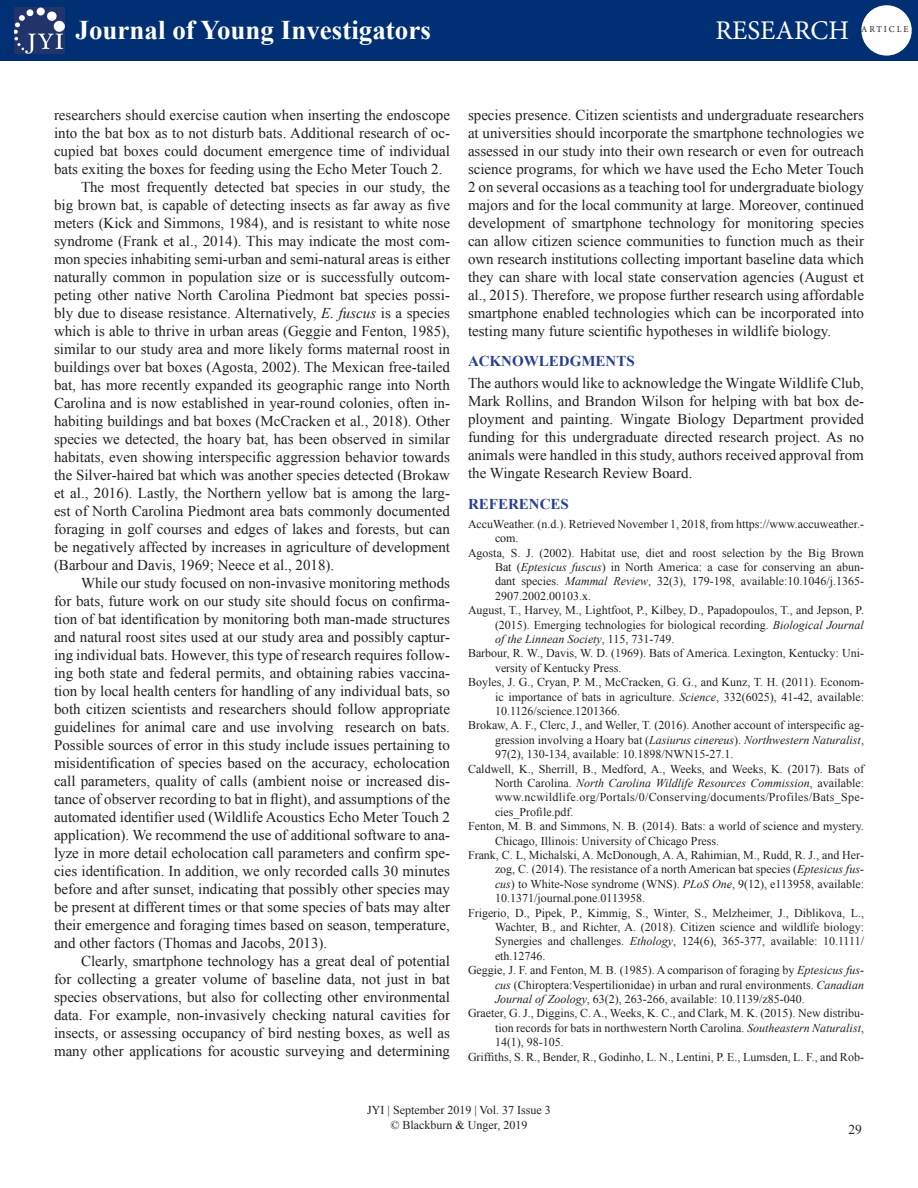
<style>
.page{position:relative;width:918px;height:1188px;background:#fff}
.page>*{position:absolute;margin:0;border:0;box-sizing:border-box;transform-origin:0 0}
.t1{font:700 27px "Times New Roman";color:#fff}
.t2{font:27px "Minion Pro";color:#fff}
.t3{font:15px/18px "Times New Roman";color:#231f20;text-align:justify}
.t4{font:700 15px "Times New Roman";color:#253f8e}
.t5{font:13.5px "Times New Roman";color:#231f20}
.t6{font:12px/14.4px "Times New Roman";color:#231f20;text-align:justify}
.t7{font:9px "Minion Pro";letter-spacing:.21em;color:#231f20}
.s1{font-style:italic}
</style>
<div class="page">
<div style="left:0;top:0;width:918px;height:61px;background:#002f73"></div>
<div style="left:861px;top:5px;width:51px;height:51px;background:#fff;border-radius:50%"></div>
<img style="left:14px;top:7px;width:51px;height:47px">
<h1 class="t1" style="left:76px;top:11px;width:357px">Journal of Young Investigators</h1>
<h1 class="t2" style="left:716px;top:12px;width:135px">RESEARCH</h1>
<p class="t7" style="left:861px;top:24px;width:49px">ARTICLE</p>
<p class="t3" style="left:54px;top:105px;width:398px">researchers should exercise caution when inserting the endoscope into the bat box as to not disturb bats. Additional research of oc&shy;cupied bat boxes could document emergence time of individual bats exiting the boxes for feeding using the Echo Meter Touch 2.</p>
<p class="t3" style="left:54px;top:177px;width:398px;text-indent:27px">The most frequently detected bat species in our study, the big brown bat, is capable of detecting insects as far away as five meters (Kick and Simmons, 1984), and is resistant to white nose syndrome (Frank et al., 2014). This may indicate the most com&shy;mon species inhabiting semi-urban and semi-natural areas is either naturally common in population size or is successfully outcom&shy;peting other native North Carolina Piedmont bat species possi&shy;bly due to disease resistance. Alternatively, <span class="s1">E. fuscus</span> is a species which is able to thrive in urban areas (Geggie and Fenton, 1985), similar to our study area and more likely forms maternal roost in buildings over bat boxes (Agosta, 2002). The Mexican free-tailed bat, has more recently expanded its geographic range into North Carolina and is now established in year-round colonies, often in&shy;habiting buildings and bat boxes (McCracken et al., 2018). Other species we detected, the hoary bat, has been observed in similar habitats, even showing interspecific aggression behavior towards the Silver-haired bat which was another species detected (Brokaw et al., 2016). Lastly, the Northern yellow bat is among the larg&shy;est of North Carolina Piedmont area bats commonly documented foraging in golf courses and edges of lakes and forests, but can be negatively affected by increases in agriculture of development (Barbour and Davis, 1969; Neece et al., 2018).</p>
<p class="t3" style="left:54px;top:573px;width:398px;text-indent:27px">While our study focused on non-invasive monitoring methods for bats, future work on our study site should focus on confirma&shy;tion of bat identification by monitoring both man-made structures and natural roost sites used at our study area and possibly captur&shy;ing individual bats. However, this type of research requires follow&shy;ing both state and federal permits, and obtaining rabies vaccina&shy;tion by local health centers for handling of any individual bats, so both citizen scientists and researchers should follow appropriate guidelines for animal care and use involving research on bats.<br>Possible sources of error in this study include issues pertaining to misidentification of species based on the accuracy, echolocation call parameters, quality of calls (ambient noise or increased dis&shy;tance of observer recording to bat in flight), and assumptions of the automated identifier used (Wildlife Acoustics Echo Meter Touch 2 application). We recommend the use of additional software to ana&shy;lyze in more detail echolocation call parameters and confirm spe&shy;cies identification. In addition, we only recorded calls 30 minutes before and after sunset, indicating that possibly other species may be present at different times or that some species of bats may alter their emergence and foraging times based on season, temperature, and other factors (Thomas and Jacobs, 2013).</p>
<p class="t3" style="left:54px;top:951px;width:398px;text-indent:27px">Clearly, smartphone technology has a great deal of potential for collecting a greater volume of baseline data, not just in bat species observations, but also for collecting other environmental data. For example, non-invasively checking natural cavities for insects, or assessing occupancy of bird nesting boxes, as well as many other applications for acoustic surveying and determining</p>
<p class="t3" style="left:468px;top:105px;width:398px">species presence. Citizen scientists and undergraduate researchers at universities should incorporate the smartphone technologies we assessed in our study into their own research or even for outreach science programs, for which we have used the Echo Meter Touch 2 on several occasions as a teaching tool for undergraduate biology majors and for the local community at large. Moreover, continued development of smartphone technology for monitoring species can allow citizen science communities to function much as their own research institutions collecting important baseline data which they can share with local state conservation agencies (August et al., 2015). Therefore, we propose further research using affordable smartphone enabled technologies which can be incorporated into testing many future scientific hypotheses in wildlife biology.</p>
<p class="t4" style="left:468px;top:351px;width:168px">ACKNOWLEDGMENTS</p>
<p class="t3" style="left:468px;top:374px;width:398px">The authors would like to acknowledge the Wingate Wildlife Club, Mark Rollins, and Brandon Wilson for helping with bat box de&shy;ployment and painting. Wingate Biology Department provided funding for this undergraduate directed research project. As no animals were handled in this study, authors received approval from the Wingate Research Review Board.</p>
<p class="t4" style="left:468px;top:493px;width:102px">REFERENCES</p>
<p class="t6" style="left:495px;top:516px;width:371px;text-indent:-27px">AccuWeather. (n.d.). Retrieved November 1, 2018, from https://www.accuweather.- com.</p>
<p class="t6" style="left:495px;top:545px;width:371px;text-indent:-27px">Agosta, S. J. (2002). Habitat use, diet and roost selection by the Big Brown Bat (<span class="s1">Eptesicus fuscus</span>) in North America: a case for conserving an abun&shy;dant species. <span class="s1">Mammal Review</span>, 32(3), 179-198, available:10.1046/j.1365- 2907.2002.00103.x.</p>
<p class="t6" style="left:495px;top:603px;width:371px;text-indent:-27px">August, T., Harvey, M., Lightfoot, P., Kilbey, D., Papadopoulos, T., and Jepson, P. (2015). Emerging technologies for biological recording. <span class="s1">Biological Journal of the Linnean Society</span>, 115, 731-749.</p>
<p class="t6" style="left:495px;top:646px;width:370px;text-indent:-27px">Barbour, R. W., Davis, W. D. (1969). Bats of America. Lexington, Kentucky: Uni&shy;versity of Kentucky Press.</p>
<p class="t6" style="left:495px;top:675px;width:371px;text-indent:-27px">Boyles, J. G., Cryan, P. M., McCracken, G. G., and Kunz, T. H. (2011). Econom&shy;ic importance of bats in agriculture. <span class="s1">Science</span>, 332(6025), 41-42, available:<br>10.1126/science.1201366.</p>
<p class="t6" style="left:495px;top:718px;width:370px;text-indent:-27px">Brokaw, A. F., Clerc, J., and Weller, T. (2016). Another account of interspecific ag&shy;gression involving a Hoary bat (<span class="s1">Lasiurus cinereus</span>). <span class="s1">Northwestern Naturalist</span>, 97(2), 130-134, available: 10.1898/NWN15-27.1.</p>
<p class="t6" style="left:495px;top:761px;width:371px;text-indent:-27px">Caldwell, K., Sherrill, B., Medford, A., Weeks, and Weeks, K. (2017). Bats of North Carolina. <span class="s1">North Carolina Wildlife Resources Commission</span>, available: www.ncwildlife.org/Portals/0/Conserving/documents/Profiles/Bats_Spe&shy;cies_Profile.pdf.</p>
<p class="t6" style="left:495px;top:819px;width:370px;text-indent:-27px">Fenton, M. B. and Simmons, N. B. (2014). Bats: a world of science and mystery.<br>Chicago, Illinois: University of Chicago Press.</p>
<p class="t6" style="left:495px;top:848px;width:371px;text-indent:-27px">Frank, C. L, Michalski, A. McDonough, A. A, Rahimian, M., Rudd, R. J., and Her&shy;zog, C. (2014). The resistance of a north American bat species (<span class="s1">Eptesicus fus&shy;cus</span>) to White-Nose syndrome (WNS). <span class="s1">PLoS One</span>, 9(12), e113958, available:<br>10.1371/journal.pone.0113958.</p>
<p class="t6" style="left:495px;top:905px;width:371px;text-indent:-27px">Frigerio, D., Pipek, P., Kimmig, S., Winter, S., Melzheimer, J., Diblikova, L., Wachter, B., and Richter, A. (2018). Citizen science and wildlife biology:<br>Synergies and challenges. <span class="s1">Ethology</span>, 124(6), 365-377, available: 10.1111/ eth.12746.</p>
<p class="t6" style="left:495px;top:963px;width:371px;text-indent:-27px">Geggie, J. F. and Fenton, M. B. (1985). A comparison of foraging by <span class="s1">Eptesicus fus&shy;cus</span> (Chiroptera:Vespertilionidae) in urban and rural environments. <span class="s1">Canadian Journal of Zoology</span>, 63(2), 263-266, available: 10.1139/z85-040.</p>
<p class="t6" style="left:495px;top:1006px;width:370px;text-indent:-27px">Graeter, G. J., Diggins, C. A., Weeks, K. C., and Clark, M. K. (2015). New distribu&shy;tion records for bats in northwestern North Carolina. <span class="s1">Southeastern Naturalist</span>, 14(1), 98-105.</p>
<p class="t6" style="left:468px;top:1049px;width:397px">Griffiths, S. R., Bender, R., Godinho, L. N., Lentini, P. E., Lumsden, L. F., and Rob-</p>
<p class="t6" style="left:367px;top:1103px;width:185px;text-align:center">JYI | September 2019 | Vol. 37 Issue 3 © Blackburn &amp; Unger, 2019</p>
<p class="t5" style="left:848px;top:1120px;width:15px">29</p>
</div>
